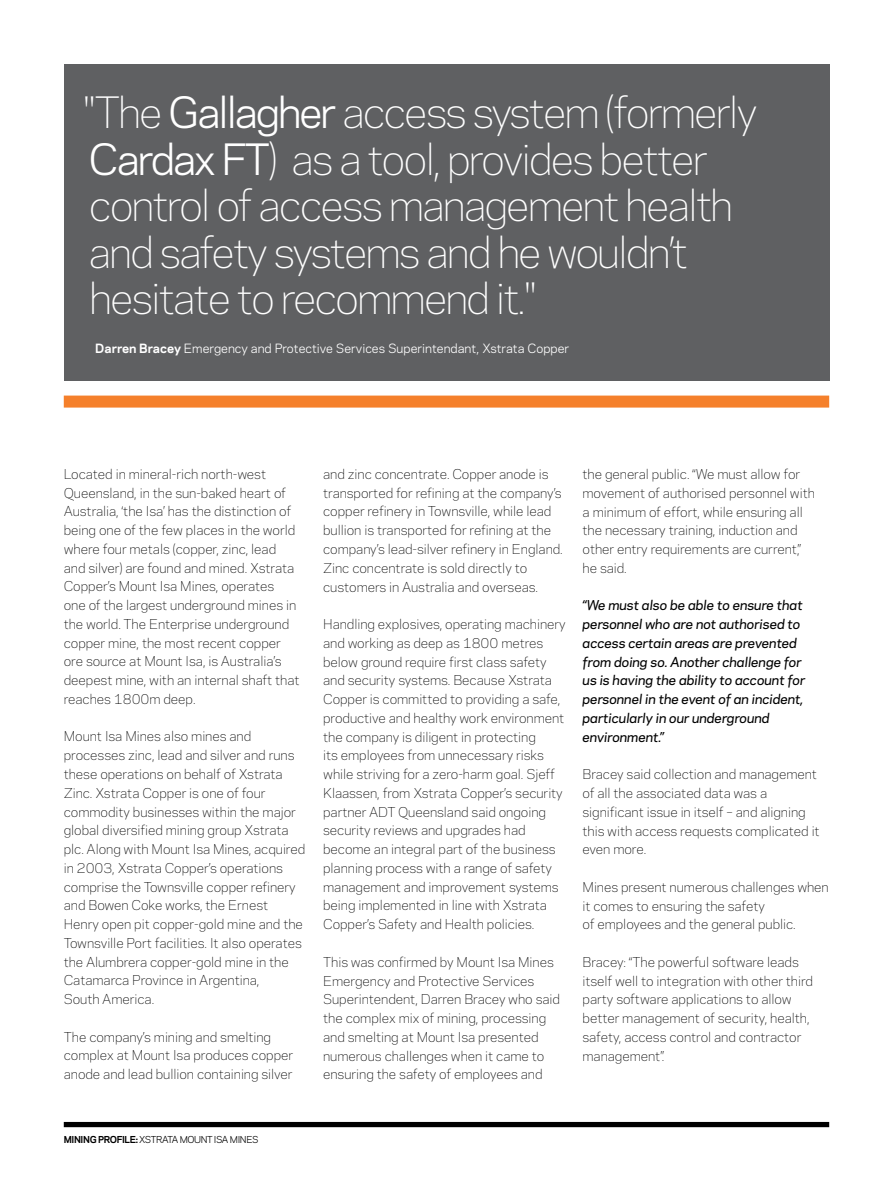
<style>
.page{position:relative;width:893px;height:1191px;background:#fff}
.page>*{position:absolute;margin:0;border:0;box-sizing:border-box;transform-origin:0 0}
.t1{font:300 40.5px/46.5px "Galaxie Polaris";letter-spacing:-.05em;color:#fff}
.t2{font:300 12.75px/18.8px "Galaxie Polaris";letter-spacing:-.005em;color:#000}
.t3{font:italic 500 12.75px/18.8px "Galaxie Polaris";letter-spacing:-.005em;color:#000}
.t4{font:12px "Galaxie Polaris";color:#fff}
.t5{font:9px "Galaxie Polaris";letter-spacing:-.04em;color:#000}
.s1{font-weight:400}
.s2{font-weight:700}
</style>
<div class="page">
<div style="left:64px;top:1122px;width:765px;height:5px;background:#000"></div>
<div style="left:64px;top:395px;width:765px;height:12px;background:#f5802b"></div>
<div style="left:65px;top:64px;width:765px;height:317px;background:#5f6062"></div>
<h1 class="t1" style="left:83px;top:87px;width:676px">"The <span class="s1">Gallagher</span> access system (formerly <span class="s1">Cardax FT</span>) as a tool, provides better control of access management health and safety systems and he wouldn’t hesitate to recommend it."</h1>
<p class="t4" style="left:95px;top:339px;width:475px"><span class="s2">Darren Bracey</span> Emergency and Protective Services Superintendant, Xstrata Copper</p>
<p class="t2" style="left:64px;top:464px;width:237px">Located in mineral-rich north-west Queensland, in the sun-baked heart of Australia, ‘the Isa’ has the distinction of being one of the few places in the world where four metals (copper, zinc, lead and silver) are found and mined. Xstrata Copper’s Mount Isa Mines, operates<br>one of the largest underground mines in the world. The Enterprise underground copper mine, the most recent copper ore source at Mount Isa, is Australia’s deepest mine, with an internal shaft that reaches 1800m deep.</p>
<p class="t2" style="left:64px;top:726px;width:243px">Mount Isa Mines also mines and processes zinc, lead and silver and runs these operations on behalf of Xstrata Zinc. Xstrata Copper is one of four commodity businesses within the major global diversified mining group Xstrata plc. Along with Mount Isa Mines, acquired in 2003, Xstrata Copper’s operations comprise the Townsville copper refinery and Bowen Coke works, the Ernest Henry open pit copper-gold mine and the Townsville Port facilities. It also operates the Alumbrera copper-gold mine in the Catamarca Province in Argentina,<br>South America.</p>
<p class="t2" style="left:64px;top:1026px;width:231px">The company’s mining and smelting complex at Mount Isa produces copper anode and lead bullion containing silver</p>
<p class="t2" style="left:323px;top:464px;width:241px">and zinc concentrate. Copper anode is transported for refining at the company’s copper refinery in Townsville, while lead bullion is transported for refining at the company’s lead-silver refinery in England.<br>Zinc concentrate is sold directly to customers in Australia and overseas.</p>
<p class="t2" style="left:323px;top:614px;width:244px">Handling explosives, operating machinery and working as deep as 1800 metres below ground require first class safety and security systems. Because Xstrata Copper is committed to providing a safe, productive and healthy work environment the company is diligent in protecting<br>its employees from unnecessary risks while striving for a zero-harm goal. Sjeff Klaassen, from Xstrata Copper’s security partner ADT Queensland said ongoing security reviews and upgrades had become an integral part of the business planning process with a range of safety management and improvement systems being implemented in line with Xstrata Copper’s Safety and Health policies.</p>
<p class="t2" style="left:323px;top:951px;width:238px">This was confirmed by Mount Isa Mines Emergency and Protective Services Superintendent, Darren Bracey who said the complex mix of mining, processing and smelting at Mount Isa presented numerous challenges when it came to ensuring the safety of employees and</p>
<p class="t2" style="left:583px;top:464px;width:234px">the general public. “We must allow for movement of authorised personnel with a minimum of effort, while ensuring all the necessary training, induction and other entry requirements are current,” he said.</p>
<p class="t3" style="left:583px;top:595px;width:224px">“We must also be able to ensure that personnel who are not authorised to access certain areas are prevented from doing so. Another challenge for us is having the ability to account for personnel in the event of an incident, particularly in our underground environment.”</p>
<p class="t2" style="left:583px;top:764px;width:239px">Bracey said collection and management of all the associated data was a significant issue in itself – and aligning this with access requests complicated it even more.</p>
<p class="t2" style="left:583px;top:877px;width:248px">Mines present numerous challenges when it comes to ensuring the safety<br>of employees and the general public.</p>
<p class="t2" style="left:583px;top:952px;width:232px">Bracey: “The powerful software leads itself well to integration with other third party software applications to allow better management of security, health, safety, access control and contractor management”.</p>
<p class="t5" style="left:64px;top:1132px;width:196px"><span class="s2">MI NI NG PROFI LE:</span> XSTRATA MOUNT ISA MINES</p>
</div>
